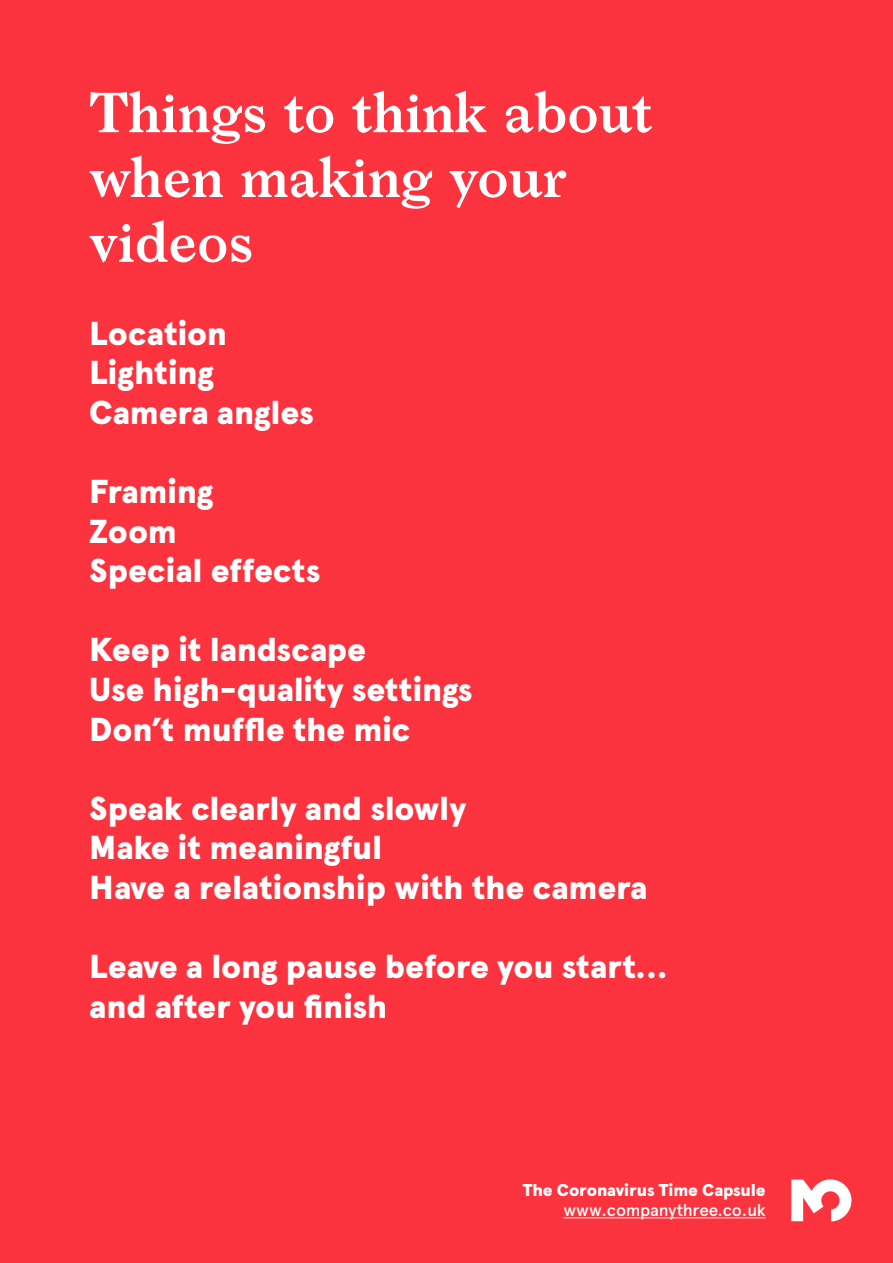
<style>
.page{position:relative;width:893px;height:1263px;background:#fb333e}
.page>*{position:absolute;margin:0;border:0;box-sizing:border-box;transform-origin:0 0}
.t1{font:600 54px/64.8px "Larish Neue";color:#fff}
.t2{font:900 33px "Apercu Pro";letter-spacing:-.005em;color:#fff}
.t3{font:900 17.1px "Apercu Pro";letter-spacing:-.01em;color:#fff}
.t4{font:500 17.1px "Apercu Pro";letter-spacing:-.01em;color:#fff}
</style>
<div class="page">
<svg style="left:791px;top:1179px;width:60px;height:42px"></svg>
<hr style="left:563px;top:1217px;width:203px;height:1px;background:#fff">
<p class="t1" style="left:89px;top:76px;width:565px">Things to think about when making your videos</p>
<p class="t2" style="left:89px;top:308px;width:139px">Location</p>
<p class="t2" style="left:89px;top:348px;width:126px">Lighting</p>
<p class="t2" style="left:89px;top:387px;width:226px">Camera angles</p>
<p class="t2" style="left:89px;top:467px;width:126px">Framing</p>
<p class="t2" style="left:89px;top:506px;width:89px">Zoom</p>
<p class="t2" style="left:89px;top:546px;width:232px">Special effects</p>
<p class="t2" style="left:89px;top:625px;width:278px">Keep it landscape</p>
<p class="t2" style="left:89px;top:665px;width:385px">Use high-quality settings</p>
<p class="t2" style="left:89px;top:704px;width:323px">Don’t muffle the mic</p>
<p class="t2" style="left:89px;top:783px;width:378px">Speak clearly and slowly</p>
<p class="t2" style="left:89px;top:823px;width:295px">Make it meaningful</p>
<p class="t2" style="left:89px;top:863px;width:560px">Have a relationship with the camera</p>
<p class="t2" style="left:89px;top:942px;width:580px">Leave a long pause before you start...</p>
<p class="t2" style="left:89px;top:981px;width:299px">and after you finish</p>
<p class="t3" style="left:523px;top:1177px;width:244px">The Coronavirus Time Capsule</p>
<p class="t4" style="left:563px;top:1197px;width:204px">www.companythree.co.uk</p>
</div>
